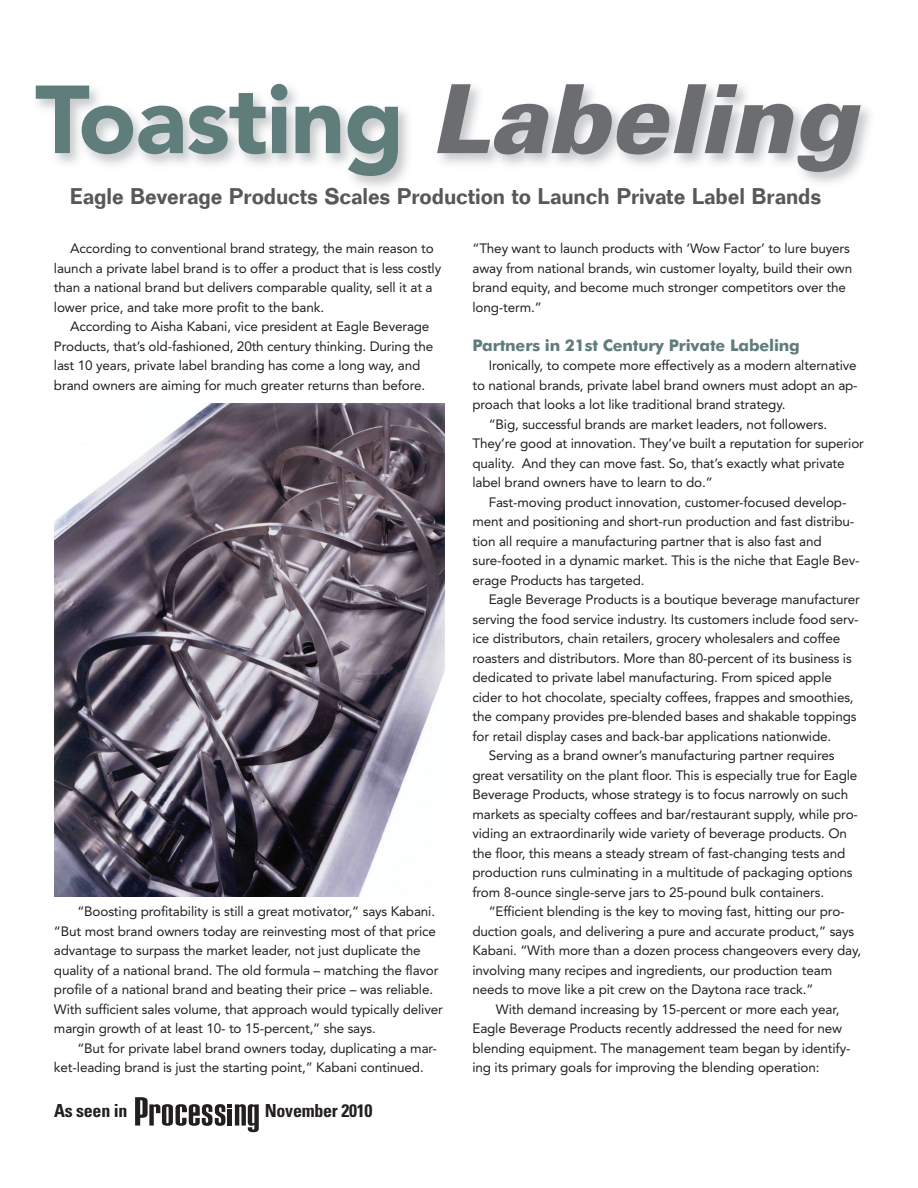
<style>
.page{position:relative;width:918px;height:1188px;background:#fff}
.page>*{position:absolute;margin:0;border:0;box-sizing:border-box;transform-origin:0 0}
.t1{font:900 95.4px "Avenir";letter-spacing:-.01em;color:#5f7d7a}
.t2{font:23.85px "Folio Bld";letter-spacing:-.005em;color:#57585a}
.t3{font:700 condensed 18px "Univers";letter-spacing:-.015em;color:#231f20}
.t4{font:700 16.2px "Futura BT";letter-spacing:-.01em;color:#5f7d7a}
.t5{font:13.5px/19.5px "Avenir";letter-spacing:-.01em;color:#231f20}
.s1{font-family:"Univers";font-style:italic;color:#6c6d70}
</style>
<div class="page">
<img style="left:54px;top:404px;width:391px;height:492px">
<svg style="left:135px;top:1097px;width:124px;height:35px"></svg>
<h1 class="t1" style="left:35px;top:81px;width:822px">Toasting <span class="s1">Labeling</span></h1>
<h2 class="t2" style="left:70px;top:187px;width:753px">Eagle Beverage Products Scales Production to Launch Private Label Brands</h2>
<p class="t5" style="left:54px;top:240px;width:389px;text-indent:16px">According to conventional brand strategy, the main reason to launch a private label brand is to offer a product that is less costly than a national brand but delivers comparable quality, sell it at a lower price, and take more profit to the bank.</p>
<p class="t5" style="left:54px;top:318px;width:381px;text-indent:16px">According to Aisha Kabani, vice president at Eagle Beverage Products, that’s old-fashioned, 20th century thinking. During the last 10 years, private label branding has come a long way, and brand owners are aiming for much greater returns than before.</p>
<p class="t5" style="left:472px;top:240px;width:381px">“They want to launch products with ‘Wow Factor’ to lure buyers away from national brands, win customer loyalty, build their own brand equity, and become much stronger competitors over the long-term.”</p>
<p class="t4" style="left:472px;top:338px;width:329px">Partners in 21st Century Private Labeling</p>
<p class="t5" style="left:489px;top:357px;width:370px">Ironically, to compete more effectively as a modern alternative</p>
<p class="t5" style="left:472px;top:376px;width:387px">to national brands, private label brand owners must adopt an ap-</p>
<p class="t5" style="left:472px;top:396px;width:315px">proach that looks a lot like traditional brand strategy.</p>
<p class="t5" style="left:489px;top:415px;width:340px">“Big, successful brands are market leaders, not followers.</p>
<p class="t5" style="left:472px;top:435px;width:393px">They’re good at innovation. They’ve built a reputation for superior</p>
<p class="t5" style="left:472px;top:454px;width:374px">quality. And they can move fast. So, that’s exactly what private</p>
<p class="t5" style="left:472px;top:474px;width:242px">label brand owners have to learn to do.”</p>
<p class="t5" style="left:489px;top:493px;width:359px">Fast-moving product innovation, customer-focused develop-</p>
<p class="t5" style="left:472px;top:513px;width:383px">ment and positioning and short-run production and fast distribu-</p>
<p class="t5" style="left:472px;top:532px;width:351px">tion all require a manufacturing partner that is also fast and</p>
<p class="t5" style="left:472px;top:552px;width:389px">sure-footed in a dynamic market. This is the niche that Eagle Bev-</p>
<p class="t5" style="left:472px;top:571px;width:174px">erage Products has targeted.</p>
<p class="t5" style="left:489px;top:591px;width:373px">Eagle Beverage Products is a boutique beverage manufacturer</p>
<p class="t5" style="left:472px;top:610px;width:388px">serving the food service industry. Its customers include food serv-</p>
<p class="t5" style="left:472px;top:630px;width:369px">ice distributors, chain retailers, grocery wholesalers and coffee</p>
<p class="t5" style="left:472px;top:649px;width:381px">roasters and distributors. More than 80-percent of its business is</p>
<p class="t5" style="left:472px;top:669px;width:361px">dedicated to private label manufacturing. From spiced apple</p>
<p class="t5" style="left:472px;top:688px;width:383px">cider to hot chocolate, specialty coffees, frappes and smoothies,</p>
<p class="t5" style="left:472px;top:708px;width:386px">the company provides pre-blended bases and shakable toppings</p>
<p class="t5" style="left:472px;top:727px;width:360px">for retail display cases and back-bar applications nationwide.</p>
<p class="t5" style="left:489px;top:747px;width:347px">Serving as a brand owner’s manufacturing partner requires</p>
<p class="t5" style="left:472px;top:766px;width:386px">great versatility on the plant floor. This is especially true for Eagle</p>
<p class="t5" style="left:472px;top:786px;width:377px">Beverage Products, whose strategy is to focus narrowly on such</p>
<p class="t5" style="left:472px;top:805px;width:387px">markets as specialty coffees and bar/restaurant supply, while pro-</p>
<p class="t5" style="left:472px;top:825px;width:376px">viding an extraordinarily wide variety of beverage products. On</p>
<p class="t5" style="left:472px;top:844px;width:374px">the floor, this means a steady stream of fast-changing tests and</p>
<p class="t5" style="left:472px;top:864px;width:381px">production runs culminating in a multitude of packaging options</p>
<p class="t5" style="left:472px;top:883px;width:353px">from 8-ounce single-serve jars to 25-pound bulk containers.</p>
<p class="t5" style="left:489px;top:903px;width:358px">“Efficient blending is the key to moving fast, hitting our pro-</p>
<p class="t5" style="left:472px;top:922px;width:383px">duction goals, and delivering a pure and accurate product,” says</p>
<p class="t5" style="left:472px;top:942px;width:390px">Kabani. “With more than a dozen process changeovers every day,</p>
<p class="t5" style="left:472px;top:961px;width:361px">involving many recipes and ingredients, our production team</p>
<p class="t5" style="left:472px;top:981px;width:342px">needs to move like a pit crew on the Daytona race track.”</p>
<p class="t5" style="left:496px;top:1000px;width:345px">With demand increasing by 15-percent or more each year,</p>
<p class="t5" style="left:472px;top:1020px;width:371px">Eagle Beverage Products recently addressed the need for new</p>
<p class="t5" style="left:472px;top:1039px;width:380px">blending equipment. The management team began by identify-</p>
<p class="t5" style="left:472px;top:1059px;width:349px">ing its primary goals for improving the blending operation:</p>
<p class="t5" style="left:54px;top:903px;width:390px;text-indent:23px">“Boosting profitability is still a great motivator,” says Kabani. “But most brand owners today are reinvesting most of that price advantage to surpass the market leader, not just duplicate the quality of a national brand. The old formula – matching the flavor profile of a national brand and beating their price – was reliable.<br>With sufficient sales volume, that approach would typically deliver margin growth of at least 10- to 15-percent,” she says.</p>
<p class="t5" style="left:54px;top:1039px;width:384px;text-indent:23px">“But for private label brand owners today, duplicating a mar&shy;ket-leading brand is just the starting point,” Kabani continued.</p>
<h3 class="t3" style="left:54px;top:1104px;width:75px">As seen in</h3>
<h3 class="t3" style="left:265px;top:1104px;width:109px">November 2010</h3>
</div>
